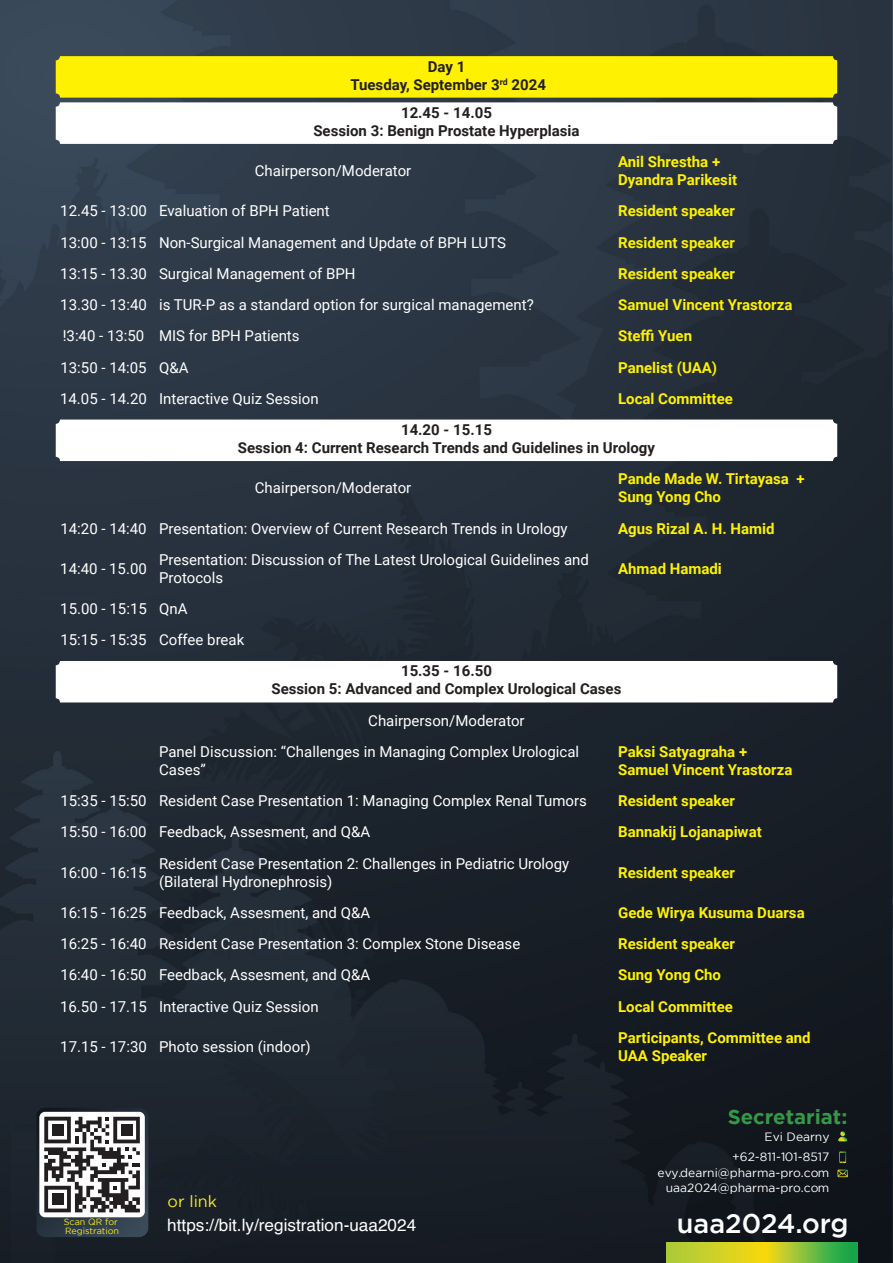
<style>
.page{position:relative;width:893px;height:1263px;background:#fff}
.page>*{position:absolute;margin:0;border:0;box-sizing:border-box;transform-origin:0 0}
.t1{font:500 27px "Gotham";color:#fff}
.t2{font:700 20.4px "Gotham";color:#369947}
.t3{font:17.1px "Helvetica";color:#fff}
.t4{font:16.2px "Gotham";color:#f7eb21}
.Paragraph_Style_1{font:15px/18px "Roboto";color:#fff}
.Paragraph_Style_2{font:700 15px/18px "Roboto";color:#fff101}
.Paragraph_Style_3{font:700 15px/18px "Roboto";color:#231f20;text-align:center}
.Paragraph_Style_4{font:700 15px/18px "Roboto";color:#231f20;text-align:center}
.t5{font:12px/19.5px "Gotham";color:#fff;text-align:right}
.t6{font:9px/9px "Gotham";color:#f7eb21}
</style>
<div class="page">
<img style="left:0;top:0;width:893px;height:1263px">
<div style="left:56px;top:56px;width:781px;height:42px;background:#fff101;border-radius:4px"></div>
<div style="left:56px;top:102px;width:781px;height:42px;background:#fff;border-radius:4px"></div>
<div style="left:56px;top:419px;width:781px;height:42px;background:#fff;border-radius:4px"></div>
<div style="left:56px;top:661px;width:781px;height:41px;background:#fff;border-radius:4px"></div>
<svg style="left:667px;top:1243px;width:190px;height:20px;background:#a5c72f"></svg>
<svg style="left:37px;top:1108px;width:111px;height:129px"></svg>
<div style="left:52px;top:1124px;width:11px;height:12px;background:#231f20"></div>
<div style="left:121px;top:1124px;width:11px;height:12px;background:#231f20"></div>
<div style="left:52px;top:1193px;width:11px;height:12px;background:#231f20"></div>
<svg style="left:838px;top:1131px;width:10px;height:10px"></svg>
<svg style="left:837px;top:1169px;width:11px;height:8px"></svg>
<svg style="left:839px;top:1151px;width:7px;height:12px"></svg>
<p class="Paragraph_Style_4" style="left:350px;top:57px;width:197px">Day 1<br>Tuesday, September 3<sup>rd</sup> 2024</p>
<p class="Paragraph_Style_3" style="left:313px;top:103px;width:268px">12.45 - 14.05<br>Session 3: Benign Prostate Hyperplasia</p>
<p class="Paragraph_Style_1" style="left:255px;top:161px;width:158px">Chairperson/Moderator</p>
<p class="Paragraph_Style_2" style="left:618px;top:152px;width:120px">Anil Shrestha +<br>Dyandra Parikesit</p>
<p class="Paragraph_Style_1" style="left:60px;top:201px;width:88px">12.45 - 13:00</p>
<p class="Paragraph_Style_1" style="left:159px;top:201px;width:172px">Evaluation of BPH Patient</p>
<p class="Paragraph_Style_2" style="left:618px;top:201px;width:118px">Resident speaker</p>
<p class="Paragraph_Style_1" style="left:60px;top:233px;width:88px">13:00 - 13:15</p>
<p class="Paragraph_Style_1" style="left:159px;top:233px;width:348px">Non-Surgical Management and Update of BPH LUTS</p>
<p class="Paragraph_Style_2" style="left:618px;top:233px;width:118px">Resident speaker</p>
<p class="Paragraph_Style_1" style="left:60px;top:264px;width:88px">13:15 - 13.30</p>
<p class="Paragraph_Style_1" style="left:159px;top:264px;width:198px">Surgical Management of BPH</p>
<p class="Paragraph_Style_2" style="left:618px;top:264px;width:118px">Resident speaker</p>
<p class="Paragraph_Style_1" style="left:60px;top:295px;width:88px">13.30 - 13:40</p>
<p class="Paragraph_Style_1" style="left:159px;top:295px;width:376px">is TUR-P as a standard option for surgical management?</p>
<p class="Paragraph_Style_2" style="left:618px;top:295px;width:176px">Samuel Vincent Yrastorza</p>
<p class="Paragraph_Style_1" style="left:63px;top:326px;width:83px">!3:40 - 13:50</p>
<p class="Paragraph_Style_1" style="left:159px;top:326px;width:142px">MIS for BPH Patients</p>
<p class="Paragraph_Style_2" style="left:618px;top:326px;width:75px">Steffi Yuen</p>
<p class="Paragraph_Style_1" style="left:60px;top:358px;width:88px">13:50 - 14:05</p>
<p class="Paragraph_Style_1" style="left:159px;top:358px;width:31px">Q&amp;A</p>
<p class="Paragraph_Style_2" style="left:618px;top:358px;width:101px">Panelist (UAA)</p>
<p class="Paragraph_Style_1" style="left:60px;top:389px;width:88px">14.05 - 14.20</p>
<p class="Paragraph_Style_1" style="left:159px;top:389px;width:161px">Interactive Quiz Session</p>
<p class="Paragraph_Style_2" style="left:618px;top:389px;width:116px">Local Committee</p>
<p class="Paragraph_Style_3" style="left:238px;top:420px;width:419px">14.20 - 15.15<br>Session 4: Current Research Trends and Guidelines in Urology</p>
<p class="Paragraph_Style_1" style="left:255px;top:478px;width:158px">Chairperson/Moderator</p>
<p class="Paragraph_Style_2" style="left:618px;top:469px;width:188px">Pande Made W. Tirtayasa +<br>Sung Yong Cho</p>
<p class="Paragraph_Style_1" style="left:60px;top:519px;width:88px">14:20 - 14:40</p>
<p class="Paragraph_Style_1" style="left:159px;top:519px;width:410px">Presentation: Overview of Current Research Trends in Urology</p>
<p class="Paragraph_Style_2" style="left:618px;top:519px;width:158px">Agus Rizal A. H. Hamid</p>
<p class="Paragraph_Style_1" style="left:60px;top:559px;width:88px">14:40 - 15.00</p>
<p class="Paragraph_Style_1" style="left:159px;top:550px;width:431px">Presentation: Discussion of The Latest Urological Guidelines and<br>Protocols</p>
<p class="Paragraph_Style_2" style="left:618px;top:559px;width:105px">Ahmad Hamadi</p>
<p class="Paragraph_Style_1" style="left:60px;top:599px;width:88px">15.00 - 15:15</p>
<p class="Paragraph_Style_1" style="left:159px;top:599px;width:30px">QnA</p>
<p class="Paragraph_Style_1" style="left:60px;top:630px;width:88px">15:15 - 15:35</p>
<p class="Paragraph_Style_1" style="left:159px;top:630px;width:87px">Coffee break</p>
<p class="Paragraph_Style_3" style="left:272px;top:662px;width:351px">15.35 - 16.50<br>Session 5: Advanced and Complex Urological Cases</p>
<p class="Paragraph_Style_1" style="left:368px;top:711px;width:158px">Chairperson/Moderator</p>
<p class="Paragraph_Style_1" style="left:159px;top:742px;width:422px">Panel Discussion: “Challenges in Managing Complex Urological<br>Cases”</p>
<p class="Paragraph_Style_2" style="left:618px;top:742px;width:176px">Paksi Satyagraha +<br>Samuel Vincent Yrastorza</p>
<p class="Paragraph_Style_1" style="left:60px;top:791px;width:88px">15:35 - 15:50</p>
<p class="Paragraph_Style_1" style="left:159px;top:791px;width:429px">Resident Case Presentation 1: Managing Complex Renal Tumors</p>
<p class="Paragraph_Style_2" style="left:618px;top:791px;width:118px">Resident speaker</p>
<p class="Paragraph_Style_1" style="left:60px;top:822px;width:88px">15:50 - 16:00</p>
<p class="Paragraph_Style_1" style="left:159px;top:822px;width:213px">Feedback, Assesment, and Q&amp;A</p>
<p class="Paragraph_Style_2" style="left:618px;top:822px;width:145px">Bannakij Lojanapiwat</p>
<p class="Paragraph_Style_1" style="left:60px;top:863px;width:88px">16:00 - 16:15</p>
<p class="Paragraph_Style_1" style="left:159px;top:854px;width:412px">Resident Case Presentation 2: Challenges in Pediatric Urology (Bilateral Hydronephrosis)</p>
<p class="Paragraph_Style_2" style="left:618px;top:863px;width:118px">Resident speaker</p>
<p class="Paragraph_Style_1" style="left:60px;top:903px;width:88px">16:15 - 16:25</p>
<p class="Paragraph_Style_1" style="left:159px;top:903px;width:213px">Feedback, Assesment, and Q&amp;A</p>
<p class="Paragraph_Style_2" style="left:618px;top:903px;width:188px">Gede Wirya Kusuma Duarsa</p>
<p class="Paragraph_Style_1" style="left:60px;top:934px;width:88px">16:25 - 16:40</p>
<p class="Paragraph_Style_1" style="left:159px;top:934px;width:363px">Resident Case Presentation 3: Complex Stone Disease</p>
<p class="Paragraph_Style_2" style="left:618px;top:934px;width:118px">Resident speaker</p>
<p class="Paragraph_Style_1" style="left:60px;top:965px;width:88px">16:40 - 16:50</p>
<p class="Paragraph_Style_1" style="left:159px;top:965px;width:213px">Feedback, Assesment, and Q&amp;A</p>
<p class="Paragraph_Style_2" style="left:618px;top:965px;width:104px">Sung Yong Cho</p>
<p class="Paragraph_Style_1" style="left:60px;top:997px;width:88px">16.50 - 17.15</p>
<p class="Paragraph_Style_1" style="left:159px;top:997px;width:161px">Interactive Quiz Session</p>
<p class="Paragraph_Style_2" style="left:618px;top:997px;width:116px">Local Committee</p>
<p class="Paragraph_Style_1" style="left:60px;top:1037px;width:88px">17.15 - 17:30</p>
<p class="Paragraph_Style_1" style="left:159px;top:1037px;width:153px">Photo session (indoor)</p>
<p class="Paragraph_Style_2" style="left:618px;top:1028px;width:194px">Participants, Committee and<br>UAA Speaker</p>
<p class="t4" style="left:168px;top:1192px;width:51px">or link</p>
<h2 class="t2" style="left:728px;top:1104px;width:121px">Secretariat:</h2>
<p class="t5" style="left:732px;top:1127px;width:99px">Evi Dearny +62-811-101-8517</p>
<p class="t5" style="left:658px;top:1164px;width:173px;line-height:15.1px">evy.dearni@pharma-pro.com uaa2024@pharma-pro.com</p>
<p class="t6" style="left:64px;top:1217px;width:57px">Scan QR for<br>Registration</p>
<p class="t3" style="left:167px;top:1211px;width:250px">https://bit.ly/registration-uaa2024</p>
<h1 class="t1" style="left:677px;top:1208px;width:173px">uaa2024.org</h1>
</div>
